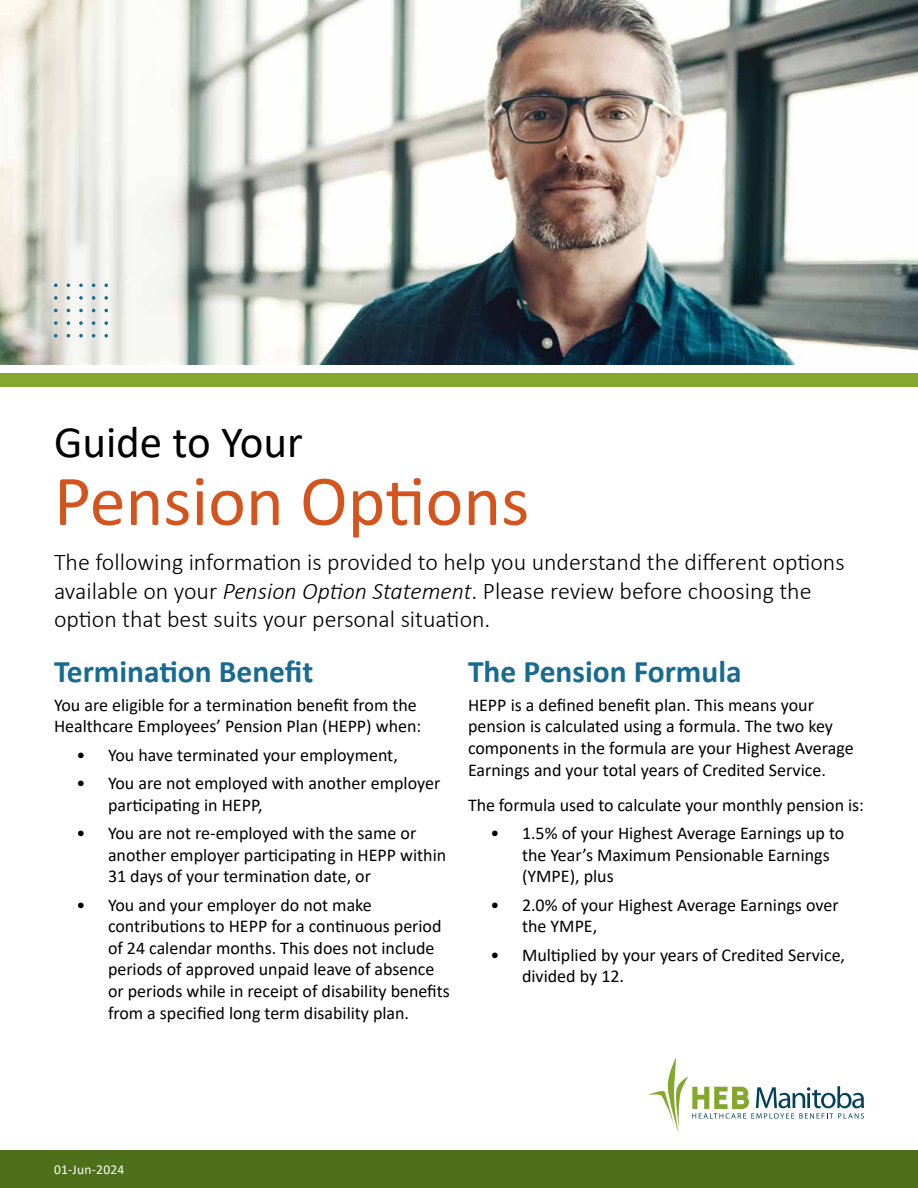
<style>
.page{position:relative;width:918px;height:1188px;background:#fff}
.page>*{position:absolute;margin:0;border:0;box-sizing:border-box;transform-origin:0 0}
.t1{font:72px "Calibri";color:#d3551d}
.t2{font:45px "Calibri";color:#000}
.heading_1{font:700 31.5px "Calibri";color:#176b90}
.deck{font:300 24px/28.8px "Calibri";color:#000}
.copy{font:18px/21.6px "Calibri";color:#000}
.t3{font:13.5px "Calibri";letter-spacing:.02em;color:#fff}
.s1{font-style:italic}
</style>
<div class="page">
<div style="left:0;top:1150px;width:918px;height:38px;background:#4e701a"></div>
<div style="left:0;top:374px;width:918px;height:13px;background:#83a82d"></div>
<img style="left:0;top:0;width:918px;height:364px">
<svg style="left:648px;top:1057px;width:216px;height:77px"></svg>
<svg style="left:67px;top:296px;width:3px;height:4px"></svg>
<svg style="left:79px;top:296px;width:4px;height:4px"></svg>
<svg style="left:92px;top:296px;width:3px;height:4px"></svg>
<svg style="left:79px;top:284px;width:4px;height:3px"></svg>
<svg style="left:79px;top:309px;width:4px;height:3px"></svg>
<svg style="left:92px;top:321px;width:3px;height:4px"></svg>
<svg style="left:104px;top:296px;width:4px;height:4px"></svg>
<svg style="left:104px;top:284px;width:4px;height:3px"></svg>
<svg style="left:104px;top:309px;width:4px;height:3px"></svg>
<svg style="left:104px;top:321px;width:4px;height:4px"></svg>
<svg style="left:79px;top:321px;width:4px;height:4px"></svg>
<svg style="left:67px;top:321px;width:3px;height:4px"></svg>
<svg style="left:92px;top:334px;width:3px;height:4px"></svg>
<svg style="left:104px;top:334px;width:4px;height:4px"></svg>
<svg style="left:79px;top:334px;width:4px;height:4px"></svg>
<svg style="left:67px;top:334px;width:3px;height:4px"></svg>
<svg style="left:54px;top:296px;width:4px;height:4px"></svg>
<svg style="left:54px;top:284px;width:4px;height:3px"></svg>
<svg style="left:54px;top:309px;width:4px;height:3px"></svg>
<svg style="left:54px;top:321px;width:4px;height:4px"></svg>
<svg style="left:54px;top:334px;width:4px;height:4px"></svg>
<p class="t2" style="left:54px;top:411px;width:250px">Guide to Your</p>
<p class="t1" style="left:54px;top:451px;width:477px">Pension Options</p>
<p class="deck" style="left:54px;top:547px;width:792px">The following information is provided to help you understand the different options available on your <span class="s1">Pension Option Statement</span>. Please review before choosing the option that best suits your personal situation.</p>
<p class="heading_1" style="left:54px;top:650px;width:261px">Termination Benefit</p>
<p class="copy" style="left:54px;top:694px;width:369px">You are eligible for a termination benefit from the<br>Healthcare Employees’ Pension Plan (HEPP) when:</p>
<p class="copy" style="left:76px;top:743px;width:323px">• You have terminated your employment,</p>
<p class="copy" style="left:108px;top:772px;width:334px;text-indent:-32px">• You are not employed with another employer participating in HEPP,</p>
<p class="copy" style="left:108px;top:822px;width:340px;text-indent:-32px">• You are not re-employed with the same or another employer participating in HEPP within<br>31 days of your termination date, or</p>
<p class="copy" style="left:108px;top:893px;width:343px;text-indent:-32px">• You and your employer do not make contributions to HEPP for a continuous period of 24 calendar months. This does not include periods of approved unpaid leave of absence or periods while in receipt of disability benefits from a specified long term disability plan.</p>
<p class="heading_1" style="left:468px;top:650px;width:275px">The Pension Formula</p>
<p class="copy" style="left:468px;top:694px;width:387px">HEPP is a defined benefit plan. This means your pension is calculated using a formula. The two key components in the formula are your Highest Average Earnings and your total years of Credited Service.</p>
<p class="copy" style="left:468px;top:793px;width:397px">The formula used to calculate your monthly pension is:</p>
<p class="copy" style="left:522px;top:822px;width:324px;text-indent:-32px">• 1.5% of your Highest Average Earnings up to the Year’s Maximum Pensionable Earnings (YMPE), plus</p>
<p class="copy" style="left:522px;top:893px;width:318px;text-indent:-32px">• 2.0% of your Highest Average Earnings over the YMPE,</p>
<p class="copy" style="left:522px;top:943px;width:325px;text-indent:-32px">• Multiplied by your years of Credited Service, divided by 12.</p>
<p class="t3" style="left:54px;top:1160px;width:72px">01-Jun-2024</p>
</div>
